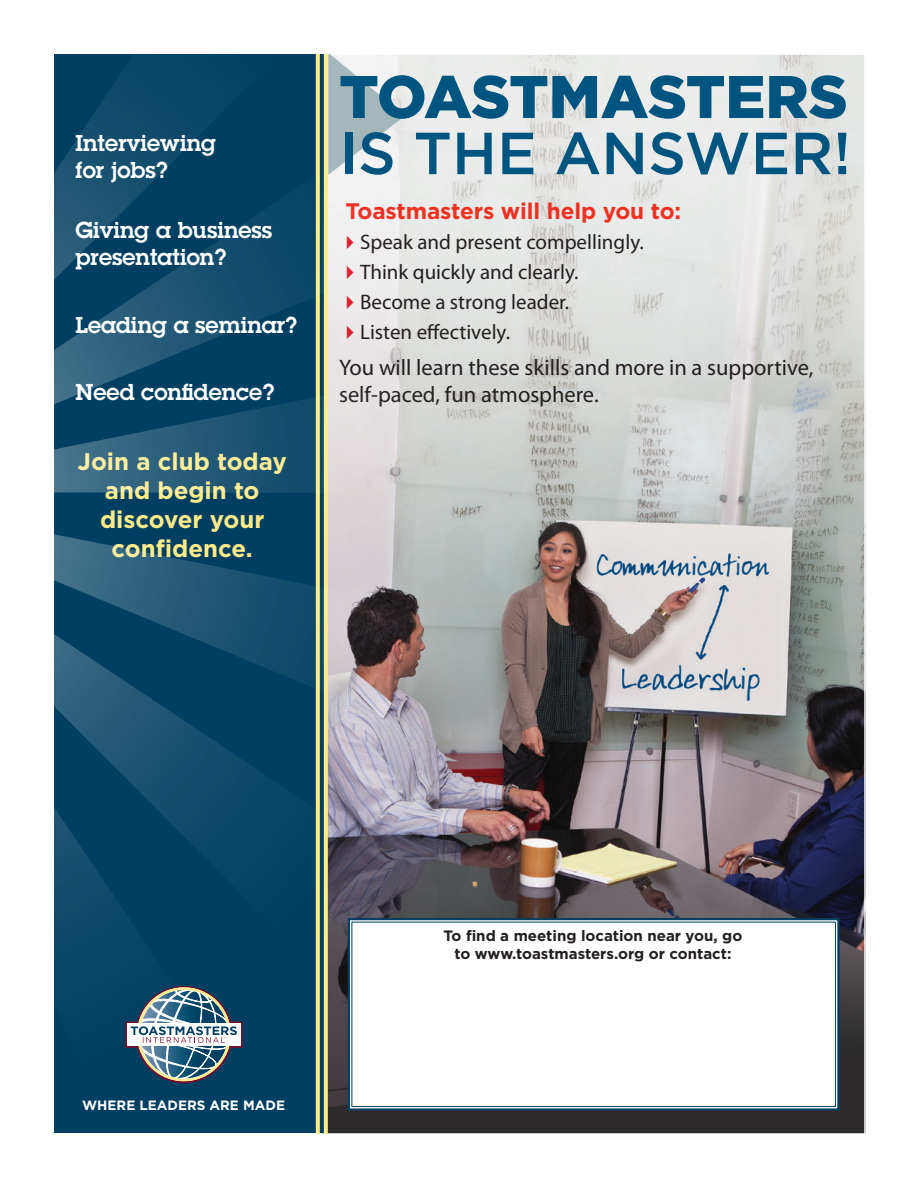
<style>
.page{position:relative;width:918px;height:1188px;background:#fff}
.page>*{position:absolute;margin:0;border:0;box-sizing:border-box;transform-origin:0 0}
.t1{font:900 60px "Gotham";letter-spacing:-.01em;color:#005480}
.t2{font:500 59.25px "Gotham";color:#005480}
.t3{font:700 24px/28.8px "Gotham";color:#ffeb89;text-align:center}
.t4{font:600 22.5px/27px "Lubalin Graph Std";color:#fff}
.t5{font:22.5px/27px "Myriad Pro";color:#231f20}
.t6{font:700 22.5px "Gotham";letter-spacing:-.005em;color:#ef3122}
.t7{font:21px "Myriad Pro";color:#231f20}
.t8{font:700 15px "Gotham";color:#231f20}
.t9{font:700 13.5px "Gotham";color:#fff}
.s1{color:#db1e30}
</style>
<div class="page">
<img style="left:328px;top:56px;width:535px;height:1076px">
<div style="left:55px;top:55px;width:269px;height:1078px;background:#003f61"></div>
<svg style="left:328px;top:54px;width:77px;height:56px"></svg>
<svg style="left:347px;top:917px;width:494px;height:195px"></svg>
<div style="left:352px;top:922px;width:484px;height:185px;border:1px solid #003f61"></div>
<svg style="left:324px;top:979px;width:4px;height:155px"></svg>
<svg style="left:316px;top:979px;width:4px;height:155px"></svg>
<svg style="left:227px;top:1012px;width:15px;height:45px"></svg>
<svg style="left:54px;top:54px;width:274px;height:56px"></svg>
<svg style="left:54px;top:110px;width:424px;height:247px"></svg>
<svg style="left:54px;top:357px;width:475px;height:136px"></svg>
<svg style="left:413px;top:492px;width:104px;height:263px;background:#a8aaa9"></svg>
<svg style="left:227px;top:492px;width:186px;height:487px"></svg>
<svg style="left:54px;top:492px;width:173px;height:637px"></svg>
<p class="t4" style="left:76px;top:129px;width:142px">Interviewing</p>
<p class="t4" style="left:76px;top:156px;width:94px">for jobs?</p>
<p class="t4" style="left:76px;top:217px;width:198px">Giving a business presentation?</p>
<p class="t4" style="left:76px;top:311px;width:223px">Leading a seminar?</p>
<p class="t4" style="left:76px;top:379px;width:200px">Need confidence?</p>
<p class="t3" style="left:78px;top:447px;width:211px">Join a club today and begin to discover your confidence.</p>
<p class="t1" style="left:339px;top:55px;width:510px">TOASTMASTERS</p>
<p class="t2" style="left:339px;top:114px;width:513px">IS THE ANSWER!</p>
<p class="t6" style="left:345px;top:196px;width:337px">Toastmasters will help you to:</p>
<p class="t7" style="left:339px;top:230px;width:306px"><span class="s1">✔</span>Speak and present compellingly.</p>
<p class="t7" style="left:339px;top:260px;width:241px"><span class="s1">✔</span>Think quickly and clearly.</p>
<p class="t7" style="left:339px;top:290px;width:232px"><span class="s1">✔</span>Become a strong leader.</p>
<p class="t7" style="left:339px;top:320px;width:172px"><span class="s1">✔</span>Listen effectively.</p>
<p class="t5" style="left:339px;top:354px;width:476px">You will learn these skills and more in a supportive, self-paced, fun atmosphere.</p>
<p class="t9" style="left:82px;top:1097px;width:204px">WHERE LEADERS ARE MADE</p>
<p class="t8" style="left:443px;top:926px;width:300px">To find a meeting location near you, go</p>
<p class="t8" style="left:454px;top:944px;width:279px">to www.toastmasters.org or contact:</p>
</div>
